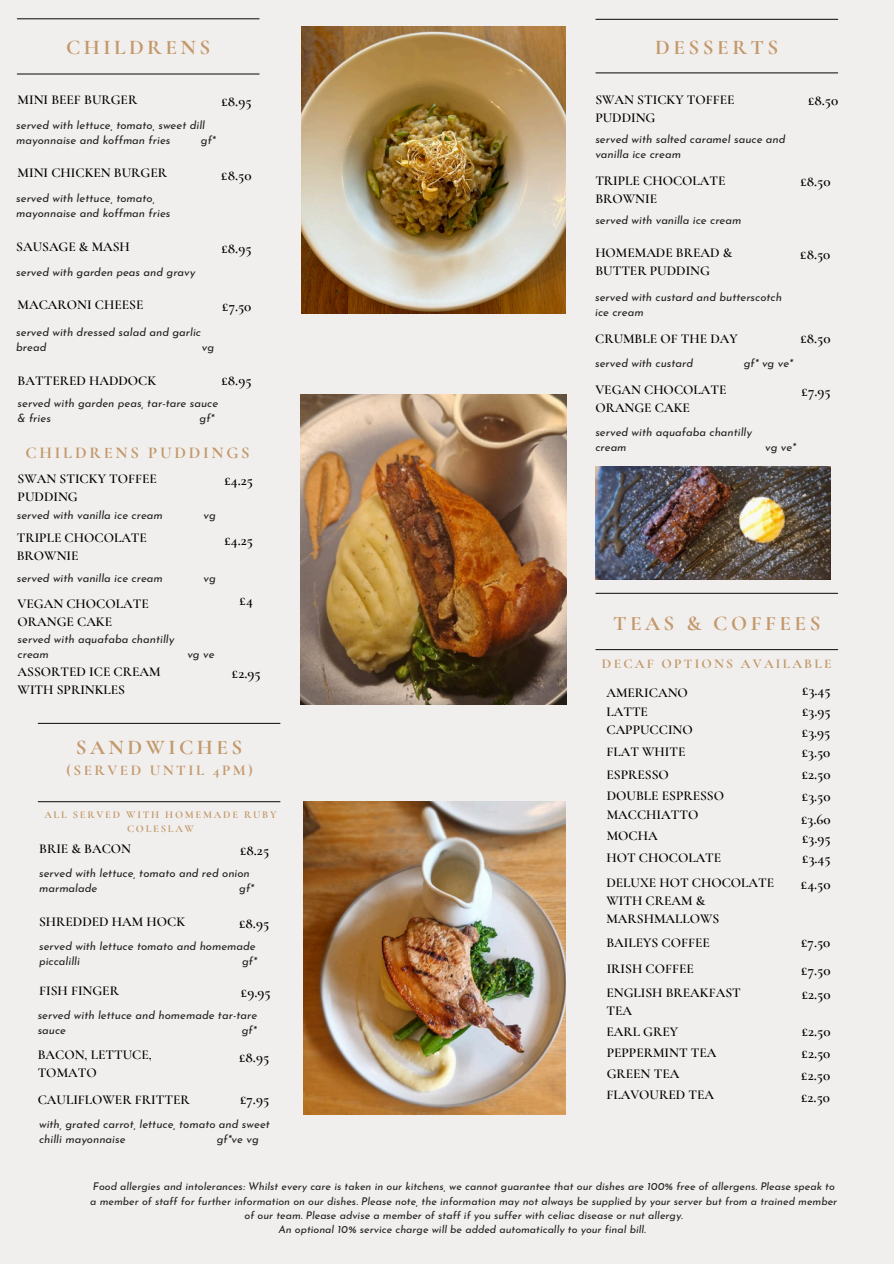
<style>
.page{position:relative;width:894px;height:1264px;background:#fff}
.page>*{position:absolute;margin:0;border:0;box-sizing:border-box;transform-origin:0 0}
.t1{font:700 21px "Cormorant Garamond";letter-spacing:.165em;color:#c3996b}
.t2{font:700 16.5px "Cormorant Garamond";letter-spacing:.165em;color:#c3996b}
.t3{font:600 15px "Cormorant Garamond";color:#000}
.t4{font:700 15px "Cormorant Garamond";letter-spacing:.165em;color:#c3996b}
.t5{font:600 13.5px/18px "Cormorant Garamond";color:#000}
.t6{font:700 13.5px "Cormorant Garamond";letter-spacing:.165em;color:#c3996b}
.t7{font:italic 11.25px/15px "Josefin Sans";color:#231f20}
.t8{font:italic 10.65px/14.2px "Josefin Sans";color:#231f20;text-align:center}
.t9{font:700 10.5px/13.8px "Cormorant Garamond";letter-spacing:.165em;color:#c3996b;text-align:center}
</style>
<div class="page">
<div style="left:0;top:0;width:893px;height:1263px;background:#f1efee"></div>
<hr style="left:17px;top:18px;width:242px;height:1px;background:#231f20">
<hr style="left:17px;top:73px;width:242px;height:2px;background:#231f20">
<hr style="left:595px;top:72px;width:242px;height:1px;background:#231f20">
<hr style="left:595px;top:19px;width:242px;height:1px;background:#231f20">
<hr style="left:38px;top:722px;width:242px;height:2px;background:#231f20">
<hr style="left:38px;top:801px;width:242px;height:1px;background:#231f20">
<hr style="left:595px;top:649px;width:242px;height:1px;background:#231f20">
<hr style="left:595px;top:592px;width:242px;height:2px;background:#231f20">
<img style="left:595px;top:467px;width:235px;height:112px">
<img style="left:303px;top:801px;width:262px;height:313px">
<img style="left:301px;top:26px;width:264px;height:287px">
<img style="left:300px;top:395px;width:266px;height:309px">
<p class="t1" style="left:66px;top:35px;width:146px">CHILDRENS</p>
<h1 class="t1" style="left:655px;top:35px;width:124px">DESSERTS</h1>
<p class="t5" style="left:18px;top:90px;width:121px">MINI BEEF BURGER</p>
<h2 class="t5" style="left:595px;top:90px;width:141px">SWAN STICKY TOFFEE<br>PUDDING</h2>
<h3 class="t7" style="left:16px;top:118px;width:190px">served with lettuce, tomato, sweet dill mayonnaise and koffman fries</h3>
<h3 class="t3" style="left:221px;top:92px;width:31px">£8.95</h3>
<p class="t3" style="left:807px;top:91px;width:32px">£8.50</p>
<h3 class="t7" style="left:201px;top:133px;width:16px">gf*</h3>
<h2 class="t7" style="left:595px;top:132px;width:192px">served with salted caramel sauce and vanilla ice cream</h2>
<h2 class="t5" style="left:18px;top:164px;width:151px">MINI CHICKEN BURGER</h2>
<p class="t7" style="left:16px;top:192px;width:156px">served with lettuce, tomato, mayonnaise and koffman fries</p>
<h2 class="t3" style="left:221px;top:166px;width:32px">£8.50</h2>
<h3 class="t5" style="left:16px;top:237px;width:115px">SAUSAGE &amp; MASH</h3>
<h2 class="t3" style="left:221px;top:239px;width:31px">£8.95</h2>
<p class="t7" style="left:16px;top:265px;width:181px">served with garden peas and gravy</p>
<h3 class="t5" style="left:18px;top:296px;width:127px">MACARONI CHEESE</h3>
<h2 class="t7" style="left:16px;top:326px;width:186px">served with dressed salad and garlic bread</h2>
<p class="t3" style="left:222px;top:297px;width:31px">£7.50</p>
<h2 class="t7" style="left:202px;top:341px;width:14px">vg</h2>
<h3 class="t5" style="left:18px;top:371px;width:140px">BATTERED HADDOCK</h3>
<h2 class="t7" style="left:18px;top:397px;width:202px">served with garden peas, tar-tare sauce &amp; fries</h2>
<p class="t3" style="left:221px;top:371px;width:31px">£8.95</p>
<h2 class="t7" style="left:199px;top:412px;width:16px">gf*</h2>
<p class="t2" style="left:26px;top:442px;width:225px">CHILDRENS PUDDINGS</p>
<h3 class="t5" style="left:18px;top:470px;width:141px">SWAN STICKY TOFFEE<br>PUDDING</h3>
<h3 class="t7" style="left:17px;top:508px;width:148px">served with vanilla ice cream</h3>
<h3 class="t7" style="left:203px;top:508px;width:14px">vg</h3>
<h2 class="t3" style="left:224px;top:471px;width:30px">£4.25</h2>
<h2 class="t5" style="left:17px;top:529px;width:132px">TRIPLE CHOCOLATE<br>BROWNIE</h2>
<p class="t3" style="left:224px;top:531px;width:30px">£4.25</p>
<p class="t7" style="left:17px;top:571px;width:148px">served with vanilla ice cream</p>
<p class="t7" style="left:203px;top:571px;width:14px">vg</p>
<p class="t5" style="left:18px;top:594px;width:133px">VEGAN CHOCOLATE<br>ORANGE CAKE</p>
<p class="t3" style="left:239px;top:591px;width:15px">£4</p>
<h1 class="t7" style="left:18px;top:632px;width:158px">served with aquafaba chantilly</h1>
<h3 class="t7" style="left:18px;top:647px;width:33px">cream</h3>
<h3 class="t7" style="left:187px;top:647px;width:29px">vg ve</h3>
<p class="t5" style="left:18px;top:662px;width:144px">ASSORTED ICE CREAM<br>WITH SPRINKLES</p>
<h2 class="t3" style="left:232px;top:663px;width:30px">£2.95</h2>
<h2 class="t1" style="left:76px;top:734px;width:168px">SANDWICHES</h2>
<h2 class="t4" style="left:66px;top:761px;width:188px">(SERVED UNTIL 4PM)</h2>
<h2 class="t9" style="left:44px;top:808px;width:234px">ALL SERVED WITH HOMEMADE RUBY<br>COLESLAW</h2>
<p class="t7" style="left:39px;top:866px;width:212px">served with lettuce, tomato and red onion marmalade</p>
<h3 class="t5" style="left:39px;top:839px;width:93px">BRIE &amp; BACON</h3>
<h3 class="t3" style="left:240px;top:841px;width:31px">£8.25</h3>
<p class="t7" style="left:239px;top:881px;width:16px">gf*</p>
<h2 class="t5" style="left:39px;top:912px;width:147px">SHREDDED HAM HOCK</h2>
<p class="t3" style="left:239px;top:913px;width:31px">£8.95</p>
<h3 class="t7" style="left:39px;top:939px;width:218px">served with lettuce tomato and homemade piccalilli</h3>
<h3 class="t7" style="left:242px;top:954px;width:16px">gf*</h3>
<h2 class="t5" style="left:39px;top:982px;width:81px">FISH FINGER</h2>
<p class="t3" style="left:241px;top:983px;width:31px">£9.95</p>
<h3 class="t7" style="left:38px;top:1008px;width:221px">served with lettuce and homemade tar-tare sauce</h3>
<h3 class="t7" style="left:242px;top:1023px;width:16px">gf*</h3>
<h2 class="t5" style="left:38px;top:1046px;width:116px">BACON, LETTUCE,<br>TOMATO</h2>
<p class="t3" style="left:239px;top:1047px;width:31px">£8.95</p>
<p class="t5" style="left:38px;top:1090px;width:153px">CAULIFLOWER FRITTER</p>
<p class="t7" style="left:39px;top:1117px;width:232px">with, grated carrot, lettuce, tomato and sweet chilli mayonnaise</p>
<h1 class="t3" style="left:240px;top:1090px;width:31px">£7.95</h1>
<p class="t7" style="left:217px;top:1132px;width:43px">gf*ve vg</p>
<p class="t5" style="left:595px;top:171px;width:132px">TRIPLE CHOCOLATE<br>BROWNIE</p>
<h3 class="t3" style="left:800px;top:172px;width:32px">£8.50</h3>
<h2 class="t7" style="left:595px;top:213px;width:148px">served with vanilla ice cream</h2>
<h2 class="t5" style="left:595px;top:243px;width:138px">HOMEMADE BREAD &amp;<br>BUTTER PUDDING</h2>
<h4 class="t3" style="left:800px;top:245px;width:32px">£8.50</h4>
<h3 class="t7" style="left:595px;top:291px;width:188px">served with custard and butterscotch ice cream</h3>
<h2 class="t5" style="left:595px;top:330px;width:144px">CRUMBLE OF THE DAY</h2>
<p class="t3" style="left:800px;top:329px;width:32px">£8.50</p>
<h3 class="t7" style="left:595px;top:357px;width:99px">served with custard</h3>
<h3 class="t7" style="left:743px;top:357px;width:51px">gf* vg ve*</h3>
<h2 class="t5" style="left:595px;top:381px;width:133px">VEGAN CHOCOLATE<br>ORANGE CAKE</h2>
<p class="t3" style="left:801px;top:382px;width:31px">£7.95</p>
<h3 class="t7" style="left:595px;top:425px;width:158px">served with aquafaba chantilly</h3>
<h2 class="t7" style="left:595px;top:440px;width:33px">cream</h2>
<h2 class="t7" style="left:764px;top:440px;width:32px">vg ve*</h2>
<h3 class="t1" style="left:613px;top:610px;width:209px">TEAS &amp; COFFEES</h3>
<h3 class="t6" style="left:601px;top:656px;width:231px">DECAF OPTIONS AVAILABLE</h3>
<h3 class="t5" style="left:606px;top:683px;width:83px">AMERICANO</h3>
<h3 class="t3" style="left:802px;top:681px;width:30px">£3.45</h3>
<h3 class="t3" style="left:801px;top:702px;width:30px">£3.95</h3>
<h3 class="t3" style="left:801px;top:722px;width:30px">£3.95</h3>
<h3 class="t3" style="left:801px;top:743px;width:30px">£3.50</h3>
<h3 class="t3" style="left:801px;top:765px;width:30px">£2.50</h3>
<h3 class="t3" style="left:801px;top:787px;width:30px">£3.50</h3>
<h3 class="t3" style="left:800px;top:810px;width:31px">£3.60</h3>
<h3 class="t3" style="left:801px;top:829px;width:30px">£3.95</h3>
<h2 class="t5" style="left:606px;top:702px;width:43px">LATTE</h2>
<h2 class="t5" style="left:606px;top:721px;width:88px">CAPPUCCINO</h2>
<h2 class="t5" style="left:606px;top:742px;width:80px">FLAT WHITE</h2>
<h2 class="t5" style="left:606px;top:765px;width:64px">ESPRESSO</h2>
<h2 class="t5" style="left:606px;top:786px;width:119px">DOUBLE ESPRESSO</h2>
<h2 class="t5" style="left:606px;top:805px;width:93px">MACCHIATTO</h2>
<h2 class="t5" style="left:606px;top:826px;width:52px">MOCHA</h2>
<h2 class="t5" style="left:606px;top:848px;width:116px">HOT CHOCOLATE</h2>
<h2 class="t5" style="left:606px;top:873px;width:169px">DELUXE HOT CHOCOLATE<br>WITH CREAM &amp;<br>MARSHMALLOWS</h2>
<h3 class="t3" style="left:802px;top:849px;width:30px">£3.45</h3>
<h2 class="t3" style="left:800px;top:875px;width:31px">£4.50</h2>
<h3 class="t5" style="left:606px;top:934px;width:105px">BAILEYS COFFEE</h3>
<h2 class="t5" style="left:606px;top:959px;width:89px">IRISH COFFEE</h2>
<h3 class="t5" style="left:606px;top:983px;width:136px">ENGLISH BREAKFAST<br>TEA</h3>
<h3 class="t5" style="left:606px;top:1022px;width:73px">EARL GREY</h3>
<h3 class="t5" style="left:606px;top:1043px;width:111px">PEPPERMINT TEA</h3>
<h3 class="t5" style="left:606px;top:1064px;width:74px">GREEN TEA</h3>
<h2 class="t5" style="left:606px;top:1085px;width:109px">FLAVOURED TEA</h2>
<h3 class="t3" style="left:800px;top:933px;width:31px">£7.50</h3>
<h3 class="t3" style="left:801px;top:961px;width:31px">£7.50</h3>
<h2 class="t3" style="left:801px;top:985px;width:30px">£2.50</h2>
<h2 class="t3" style="left:801px;top:1022px;width:30px">£2.50</h2>
<h2 class="t3" style="left:801px;top:1044px;width:30px">£2.50</h2>
<h2 class="t3" style="left:801px;top:1066px;width:30px">£2.50</h2>
<h2 class="t3" style="left:800px;top:1088px;width:30px">£2.50</h2>
<p class="t8" style="left:90px;top:1180px;width:748px">Food allergies and intolerances: Whilst every care is taken in our kitchens, we cannot guarantee that our dishes are 100% free of allergens. Please speak to a member of staff for further information on our dishes. Please note, the information may not always be supplied by your server but from a trained member of our team. Please advise a member of staff if you suffer with celiac disease or nut allergy.</p>
<p class="t8" style="left:278px;top:1223px;width:369px">An optional 10% service charge will be added automatically to your final bill.</p>
</div>
